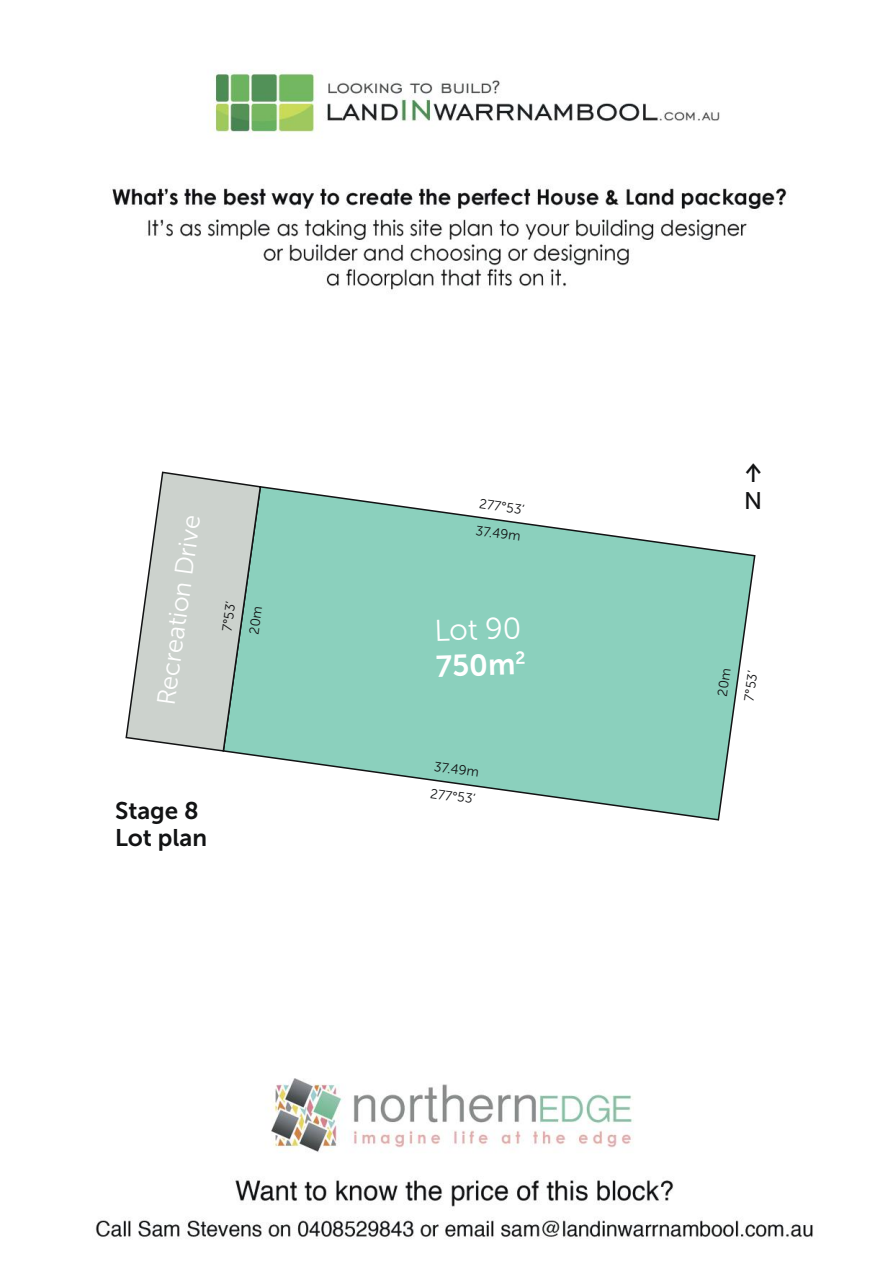
<style>
.page{position:relative;width:893px;height:1263px;background:#fff}
.page>*{position:absolute;margin:0;border:0;box-sizing:border-box;transform-origin:0 0}
.t1{font:30px "Museo Sans Cyrl 300";color:#fff}
.t2{font:30px "Museo Sans Cyrl 700";color:#fff}
.t3{font:25.5px "Museo Sans Cyrl 300";color:#fff}
.t4{font:24px/27px "Museo Sans Cyrl 700";color:#121314}
.t5{font:24px "ALS Direct";color:#121314}
.t6{font:24px "Museo Sans Cyrl 500";color:#121314}
.t7{font:13.5px/27px "Museo Sans Cyrl 300";color:#121314}
</style>
<div class="page">
<img style="left:95px;top:70px;width:718px;height:1169px">
<svg style="left:222px;top:485px;width:534px;height:336px"></svg>
<svg style="left:125px;top:471px;width:137px;height:282px"></svg>
<h2 class="t3" style="left:152px;top:703px;width:193px;rotate:-82deg">Recreation Drive</h2>
<p class="t7" style="left:214px;top:630px;width:32px;rotate:-82deg">7°53’<br>20m</p>
<h3 class="t4" style="left:115px;top:797px;width:93px">Stage 8<br>Lot plan</h3>
<p class="t7" style="left:481px;top:490px;width:47px;rotate:8deg">277°53’<br>37.49m</p>
<h1 class="t1" style="left:434px;top:614px;width:88px;rotate:-2deg">Lot 90</h1>
<h1 class="t2" style="left:435px;top:650px;width:91px;rotate:-2deg">750m<sup>2</sup></h1>
<p class="t7" style="left:436px;top:753px;width:47px;rotate:8deg">37.49m<br>277°53’</p>
<h3 class="t5" style="left:745px;top:459px;width:19px">↑</h3>
<h3 class="t6" style="left:744px;top:487px;width:20px">N</h3>
<p class="t7" style="left:709px;top:695px;width:32px;rotate:-82deg">20m<br>7°53’</p>
</div>
